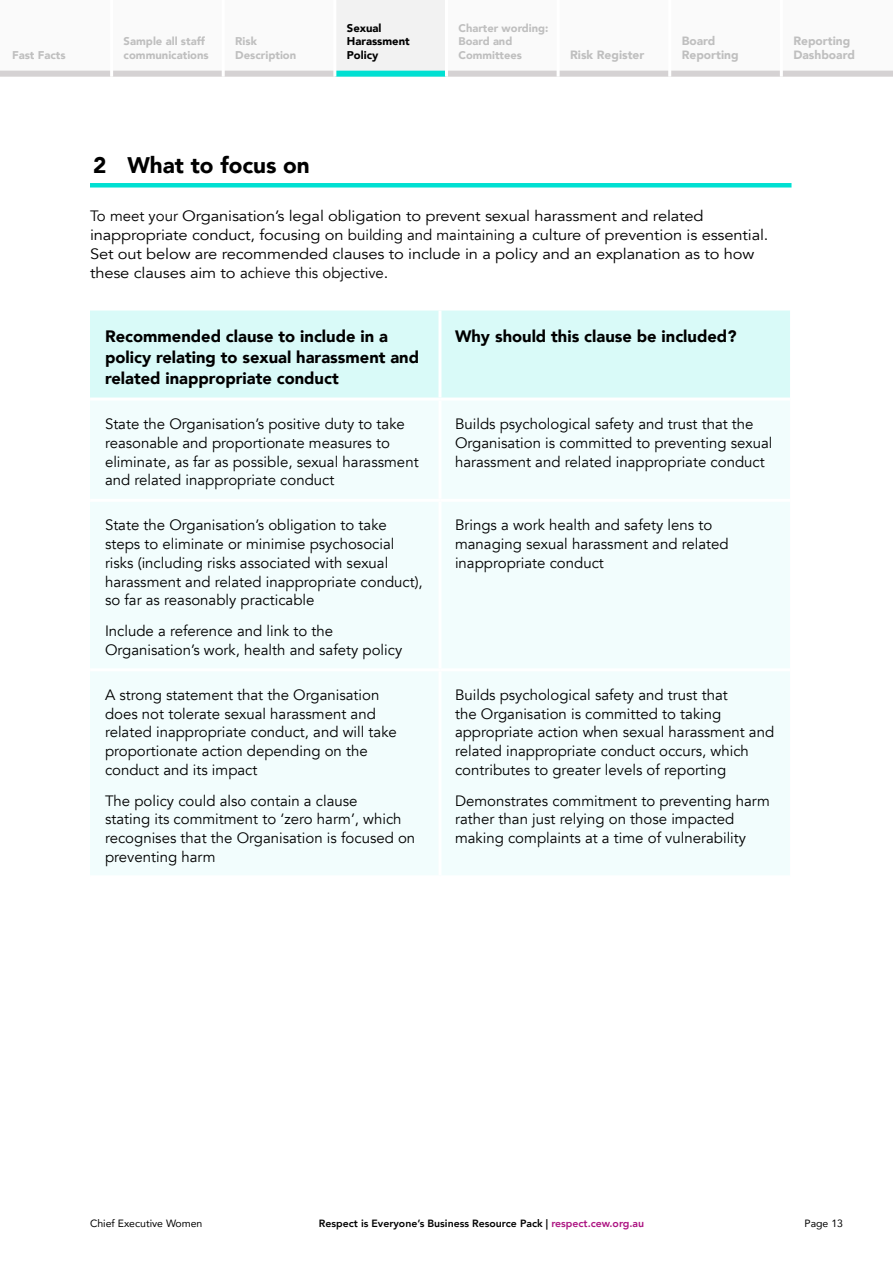
<style>
.page{position:relative;width:893px;height:1263px;background:#fff}
.page>*{position:absolute;margin:0;border:0;box-sizing:border-box;transform-origin:0 0}
.H3_Sub_Headings{font:900 22.5px "Avenir";color:#000}
.H5_Table_Headings{font:900 16.5px/21px "Avenir";color:#000}
.P_-_Body_Copy{font:15px/18.8px "Avenir";color:#000}
.t1{font:900 12px/13.5px "Avenir";color:#bfbfbf}
.t2{font:900 11.25px/13.5px "Avenir";color:#bfbfbf}
.t3{font:900 11.25px/13.5px "Avenir";color:#000}
.t4{font:900 11.1px/13.5px "Avenir";color:#bfbfbf}
.t5{font:800 10.5px "Avenir";color:#000}
.t6{font:10.5px "Avenir";color:#000}
.s1{color:#ac1381}
</style>
<div class="page">
<div style="left:112px;top:0;width:111px;height:77px;background:#fafafa"></div>
<div style="left:223px;top:0;width:112px;height:77px;background:#fafafa"></div>
<div style="left:335px;top:0;width:111px;height:77px;background:#f2f2f2"></div>
<div style="left:446px;top:0;width:112px;height:77px;background:#fafafa"></div>
<div style="left:558px;top:0;width:112px;height:77px;background:#fafafa"></div>
<div style="left:670px;top:0;width:111px;height:77px;background:#fafafa"></div>
<div style="left:781px;top:0;width:112px;height:77px;background:#fafafa"></div>
<div style="left:112px;top:71px;width:111px;height:6px;background:#d5d2d3"></div>
<div style="left:223px;top:71px;width:112px;height:6px;background:#d5d2d3"></div>
<div style="left:335px;top:71px;width:111px;height:6px;background:#00e0d2"></div>
<div style="left:446px;top:71px;width:112px;height:6px;background:#d5d2d3"></div>
<div style="left:558px;top:71px;width:112px;height:6px;background:#d5d2d3"></div>
<div style="left:670px;top:71px;width:111px;height:6px;background:#d5d2d3"></div>
<div style="left:781px;top:71px;width:112px;height:6px;background:#d5d2d3"></div>
<div style="left:0;top:0;width:112px;height:77px;background:#fafafa"></div>
<div style="left:0;top:71px;width:112px;height:6px;background:#d5d2d3"></div>
<hr style="left:110px;top:0;width:3px;height:77px;background:#fff">
<hr style="left:222px;top:0;width:3px;height:77px;background:#fff">
<hr style="left:333px;top:0;width:3px;height:77px;background:#fff">
<hr style="left:445px;top:0;width:3px;height:77px;background:#fff">
<hr style="left:557px;top:0;width:3px;height:77px;background:#fff">
<hr style="left:668px;top:0;width:3px;height:77px;background:#fff">
<hr style="left:780px;top:0;width:3px;height:77px;background:#fff">
<div style="left:90px;top:183px;width:701px;height:5px;background:#00e0d2"></div>
<div style="left:90px;top:310px;width:700px;height:88px;background:#d9faf8"></div>
<div style="left:90px;top:401px;width:700px;height:474px;background:#f2fdfd"></div>
<hr style="left:438px;top:401px;width:3px;height:98px;background:#fff">
<hr style="left:90px;top:499px;width:350px;height:3px;background:#fff">
<hr style="left:440px;top:499px;width:350px;height:3px;background:#fff">
<hr style="left:438px;top:502px;width:3px;height:166px;background:#fff">
<hr style="left:90px;top:668px;width:350px;height:3px;background:#fff">
<hr style="left:440px;top:668px;width:350px;height:3px;background:#fff">
<hr style="left:438px;top:671px;width:3px;height:204px;background:#fff">
<hr style="left:438px;top:311px;width:3px;height:87px;background:#fff">
<p class="t3" style="left:347px;top:21px;width:64px">Sexual<br>Harassment<br>Policy</p>
<p class="t4" style="left:458px;top:21px;width:92px">Charter wording:<br>Board and<br>Committees</p>
<p class="t1" style="left:682px;top:34px;width:58px">Board<br>Reporting</p>
<p class="t1" style="left:793px;top:34px;width:58px">Reporting</p>
<p class="t2" style="left:124px;top:34px;width:87px">Sample all staff communications</p>
<p class="t2" style="left:235px;top:34px;width:63px">Risk<br>Description</p>
<p class="t2" style="left:12px;top:48px;width:55px">Fast Facts</p>
<p class="t1" style="left:793px;top:47px;width:63px">Dashboard</p>
<p class="t1" style="left:570px;top:47px;width:76px">Risk Register</p>
<p class="H3_Sub_Headings" style="left:93px;top:145px;width:218px">2 What to focus on</p>
<p class="P_-_Body_Copy" style="left:90px;top:207px;width:680px">To meet your Organisation’s legal obligation to prevent sexual harassment and related inappropriate conduct, focusing on building and maintaining a culture of prevention is essential.<br>Set out below are recommended clauses to include in a policy and an explanation as to how these clauses aim to achieve this objective.</p>
<p class="H5_Table_Headings" style="left:105px;top:325px;width:316px">Recommended clause to include in a policy relating to sexual harassment and related inappropriate conduct</p>
<p class="H5_Table_Headings" style="left:455px;top:325px;width:283px">Why should this clause be included?</p>
<p class="P_-_Body_Copy" style="left:105px;top:415px;width:315px">State the Organisation’s positive duty to take reasonable and proportionate measures to eliminate, as far as possible, sexual harassment and related inappropriate conduct</p>
<p class="P_-_Body_Copy" style="left:455px;top:415px;width:319px">Builds psychological safety and trust that the<br>Organisation is committed to preventing sexual harassment and related inappropriate conduct</p>
<p class="P_-_Body_Copy" style="left:105px;top:516px;width:319px">State the Organisation’s obligation to take steps to eliminate or minimise psychosocial risks (including risks associated with sexual harassment and related inappropriate conduct), so far as reasonably practicable</p>
<p class="P_-_Body_Copy" style="left:105px;top:622px;width:299px">Include a reference and link to the<br>Organisation’s work, health and safety policy</p>
<p class="P_-_Body_Copy" style="left:455px;top:516px;width:275px">Brings a work health and safety lens to managing sexual harassment and related inappropriate conduct</p>
<p class="P_-_Body_Copy" style="left:105px;top:685px;width:293px">A strong statement that the Organisation does not tolerate sexual harassment and related inappropriate conduct, and will take proportionate action depending on the conduct and its impact</p>
<p class="P_-_Body_Copy" style="left:105px;top:791px;width:312px">The policy could also contain a clause<br>stating its commitment to ‘zero harm’, which recognises that the Organisation is focused on preventing harm</p>
<p class="P_-_Body_Copy" style="left:455px;top:685px;width:321px">Builds psychological safety and trust that<br>the Organisation is committed to taking appropriate action when sexual harassment and related inappropriate conduct occurs, which contributes to greater levels of reporting</p>
<p class="P_-_Body_Copy" style="left:455px;top:791px;width:316px">Demonstrates commitment to preventing harm rather than just relying on those impacted making complaints at a time of vulnerability</p>
<p class="t6" style="left:90px;top:1215px;width:114px">Chief Executive Women</p>
<p class="t5" style="left:319px;top:1215px;width:327px">Respect is Everyone’s Business Resource Pack | <span class="s1">respect.cew.org.au</span></p>
<p class="t6" style="left:804px;top:1215px;width:40px">Page 13</p>
</div>
